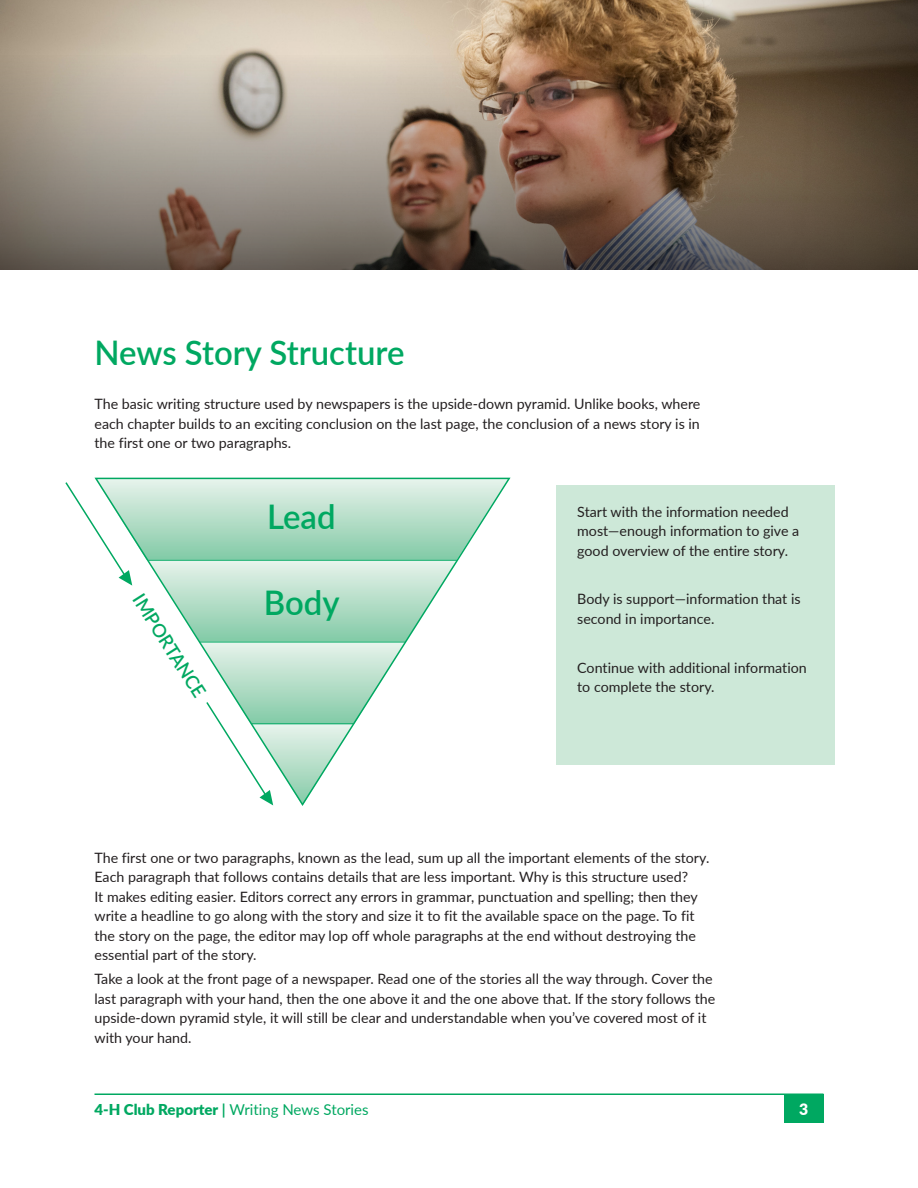
<style>
.page{position:relative;width:918px;height:1188px;background:#fff}
.page>*{position:absolute;margin:0;border:0;box-sizing:border-box;transform-origin:0 0}
.Header_2{font:600 33.9px "Lato";color:#00a861}
.Header_2-2{font:600 18.9px "Lato";color:#00a861}
.Section_Head{font:900 15.75px "Lato";color:#fff}
.Section_Head-2{font:15px "Lato";color:#00a861}
.Body{font:14.25px/19.5px "Lato";color:#231f20}
.s1{font-weight:900}
.s2{font-weight:700}
</style>
<div class="page">
<img style="left:0;top:0;width:918px;height:54px">
<img style="left:0;top:54px;width:918px;height:216px">
<div style="left:784px;top:1094px;width:40px;height:28px;background:#00a861"></div>
<hr style="left:94px;top:1094px;width:730px;height:1px;background:#00a861">
<div style="left:556px;top:486px;width:278px;height:279px;background:#cde8d8"></div>
<svg style="left:65px;top:478px;width:443px;height:327px"></svg>
<p class="Header_2" style="left:94px;top:328px;width:312px">News Story Structure</p>
<p class="Body" style="left:94px;top:394px;width:607px;text-align:justify">The basic writing structure used by newspapers is the upside-down pyramid. Unlike books, where each chapter builds to an exciting conclusion on the last page, the conclusion of a news story is in the first one or two paragraphs.</p>
<p class="Header_2" style="left:267px;top:492px;width:70px">Lead</p>
<p class="Header_2-2" style="left:150px;top:588px;width:120px;rotate:58deg">IMPORTANCE</p>
<p class="Header_2" style="left:264px;top:578px;width:77px">Body</p>
<p class="Body" style="left:577px;top:501px;width:224px">Start with the information needed most—enough information to give a good overview of the entire story.</p>
<p class="Body" style="left:577px;top:589px;width:225px">Body is support—information that is second in importance.</p>
<p class="Body" style="left:577px;top:657px;width:231px">Continue with additional information to complete the story.</p>
<p class="Body" style="left:94px;top:847px;width:616px">The first one or two paragraphs, known as the lead, sum up all the important elements of the story.<br>Each paragraph that follows contains details that are less important. Why is this structure used?<br>It makes editing easier. Editors correct any errors in grammar, punctuation and spelling; then they write a headline to go along with the story and size it to fit the available space on the page. To fit the story on the page, the editor may lop off whole paragraphs at the end without destroying the essential part of the story.</p>
<p class="Body" style="left:94px;top:969px;width:622px">Take a look at the front page of a newspaper. Read one of the stories all the way through. Cover the last paragraph with your hand, then the one above it and the one above that. If the story follows the upside-down pyramid style, it will still be clear and understandable when you’ve covered most of it with your hand.</p>
<p class="Section_Head-2" style="left:94px;top:1099px;width:276px"><span class="s1">4-H Club Reporter</span> <span class="s2">|</span> Writing News Stories</p>
<p class="Section_Head" style="left:799px;top:1098px;width:11px">3</p>
</div>
